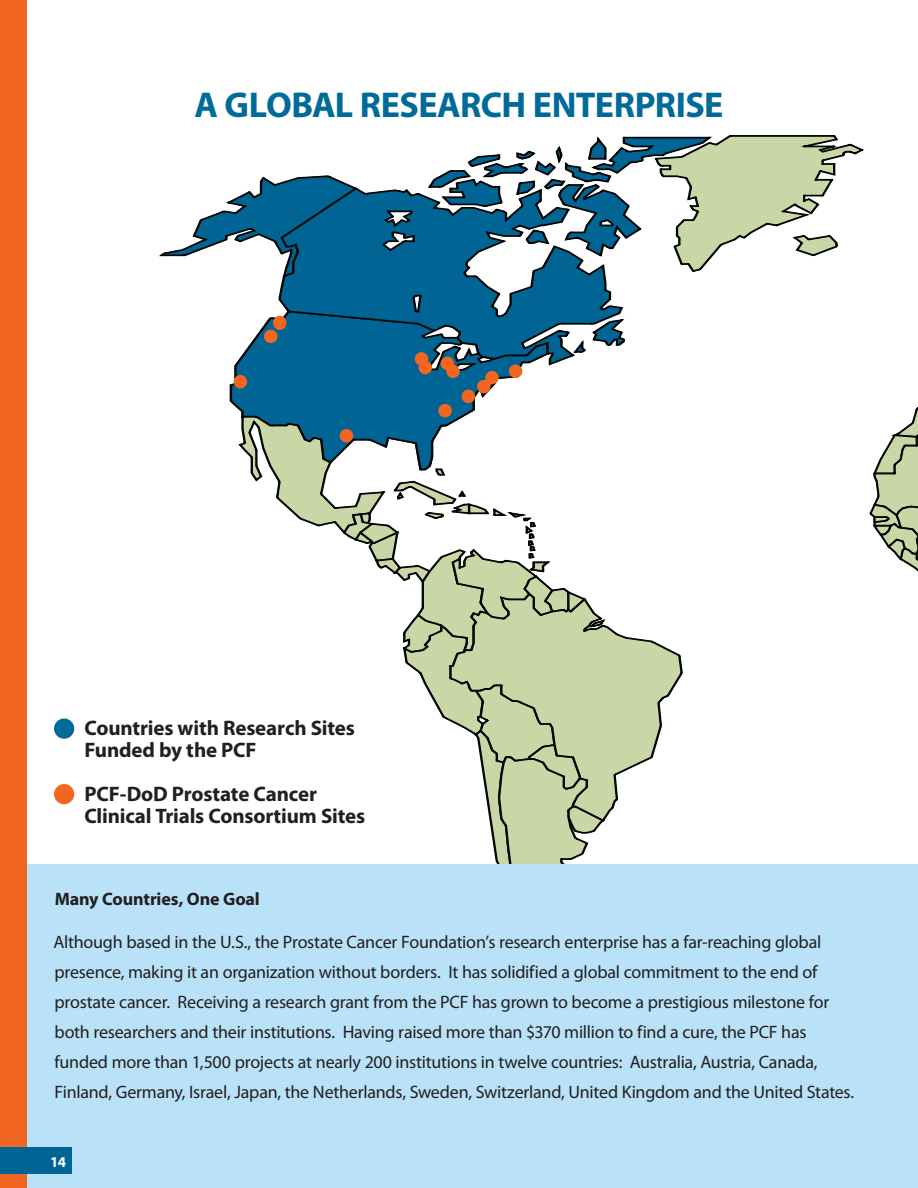
<style>
.page{position:relative;width:918px;height:1188px;background:#fff}
.page>*{position:absolute;margin:0;border:0;box-sizing:border-box;transform-origin:0 0}
.t1{font:700 36px "Myriad Pro";letter-spacing:-.015em;color:#006a99}
.t2{font:700 21px/21.8px "Myriad Pro";letter-spacing:-.01em;color:#231f20}
.t3{font:18px/30px "Myriad Pro";letter-spacing:-.015em;color:#231f20}
.t4{font:700 18px "Myriad Pro";letter-spacing:-.005em;color:#231f20}
.t5{font:700 15px "Myriad Pro";color:#fff}
</style>
<div class="page">
<div style="left:27px;top:864px;width:891px;height:324px;background:#b9e1f7"></div>
<div style="left:0;top:0;width:27px;height:1188px;background:#f36621"></div>
<div style="left:0;top:1148px;width:72px;height:26px;background:#006494"></div>
<svg style="left:869px;top:407px;width:49px;height:165px"></svg>
<svg style="left:159px;top:175px;width:196px;height:82px"></svg>
<svg style="left:229px;top:316px;width:294px;height:99px"></svg>
<svg style="left:278px;top:187px;width:346px;height:179px;background:#1e7097"></svg>
<svg style="left:381px;top:209px;width:38px;height:43px;background:#276785"></svg>
<svg style="left:411px;top:294px;width:12px;height:19px"></svg>
<svg style="left:420px;top:323px;width:78px;height:50px;background:#296987"></svg>
<svg style="left:427px;top:135px;width:437px;height:138px"></svg>
<svg style="left:606px;top:625px;width:77px;height:193px"></svg>
<svg style="left:238px;top:415px;width:368px;height:449px"></svg>
<div style="left:54px;top:718px;width:20px;height:21px;background:#006a99;border-radius:50%"></div>
<div style="left:54px;top:784px;width:20px;height:20px;background:#f36621;border-radius:50%"></div>
<div style="left:273px;top:316px;width:13px;height:14px;background:#f36621;border-radius:50%"></div>
<div style="left:485px;top:371px;width:14px;height:13px;background:#f36621;border-radius:50%"></div>
<div style="left:234px;top:375px;width:13px;height:13px;background:#f36621;border-radius:50%"></div>
<div style="left:462px;top:390px;width:13px;height:13px;background:#f36621;border-radius:50%"></div>
<div style="left:441px;top:357px;width:13px;height:13px;background:#f36621;border-radius:50%"></div>
<div style="left:477px;top:380px;width:13px;height:13px;background:#f36621;border-radius:50%"></div>
<div style="left:340px;top:429px;width:13px;height:13px;background:#f36621;border-radius:50%"></div>
<div style="left:264px;top:330px;width:14px;height:13px;background:#f36621;border-radius:50%"></div>
<div style="left:438px;top:404px;width:14px;height:13px;background:#f36621;border-radius:50%"></div>
<div style="left:509px;top:364px;width:13px;height:14px;background:#f36621;border-radius:50%"></div>
<div style="left:446px;top:364px;width:14px;height:14px;background:#f36621;border-radius:50%"></div>
<div style="left:418px;top:361px;width:14px;height:13px;background:#f36621;border-radius:50%"></div>
<div style="left:415px;top:352px;width:13px;height:14px;background:#f36621;border-radius:50%"></div>
<div style="left:406px;top:497px;width:16px;height:16px;background:#fff"></div>
<h1 class="t1" style="left:194px;top:81px;width:531px">A GLOBAL RESEARCH ENTERPRISE</h1>
<p class="t2" style="left:84px;top:717px;width:272px">Countries with Research Sites<br>Funded by the PCF</p>
<p class="t2" style="left:84px;top:782px;width:283px">PCF-DoD Prostate Cancer<br>Clinical Trials Consortium Sites</p>
<p class="t4" style="left:55px;top:887px;width:207px">Many Countries, One Goal</p>
<p class="t3" style="left:53px;top:927px;width:802px">Although based in the U.S., the Prostate Cancer Foundation’s research enterprise has a far-reaching global presence, making it an organization without borders. It has solidified a global commitment to the end of prostate cancer. Receiving a research grant from the PCF has grown to become a prestigious milestone for both researchers and their institutions. Having raised more than $370 million to find a cure, the PCF has funded more than 1,500 projects at nearly 200 institutions in twelve countries: Australia, Austria, Canada, Finland, Germany, Israel, Japan, the Netherlands, Sweden, Switzerland, United Kingdom and the United States.</p>
<p class="t5" style="left:50px;top:1152px;width:17px">14</p>
</div>
